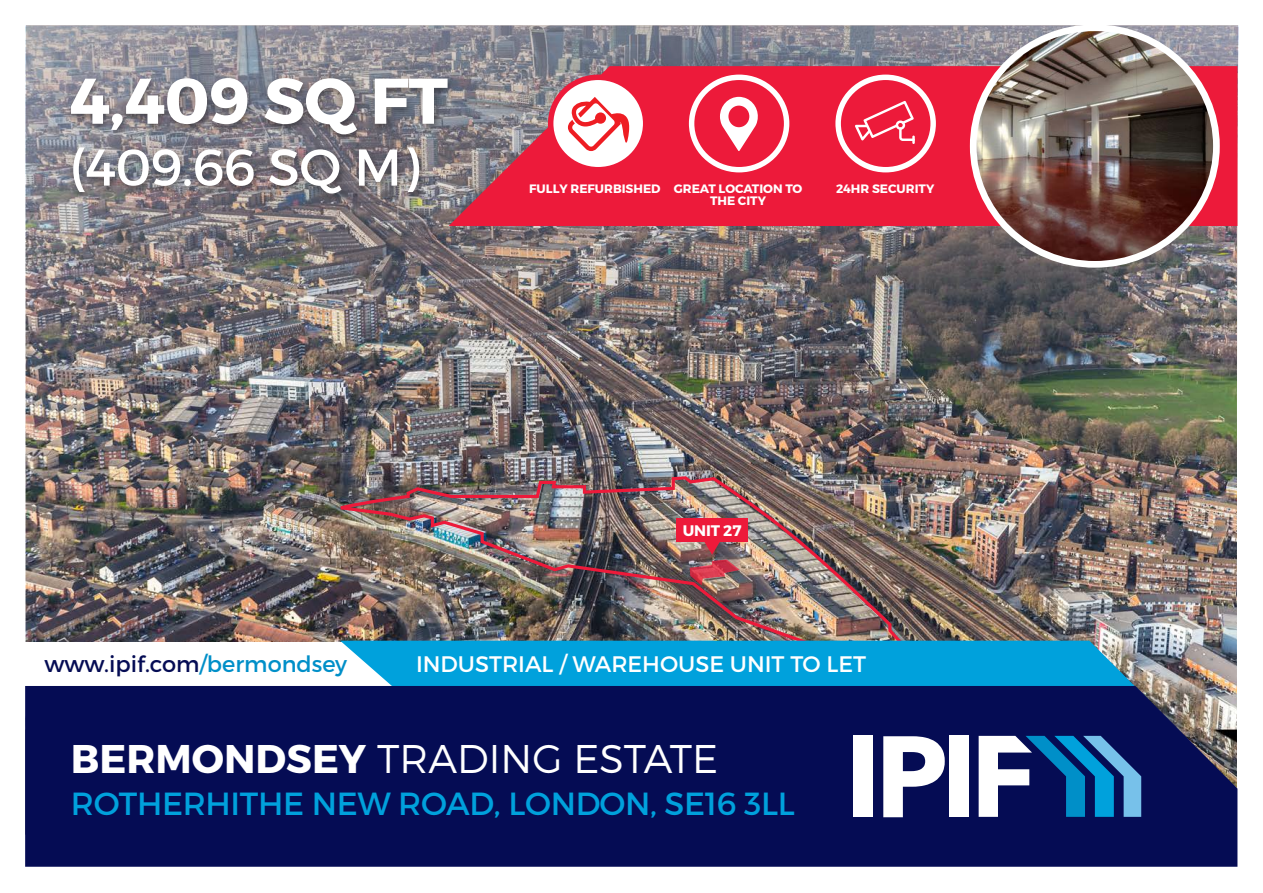
<style>
.page{position:relative;width:1263px;height:893px;background:#fff}
.page>*{position:absolute;margin:0;border:0;box-sizing:border-box;transform-origin:0 0}
.t1{font:700 64.5px "Montserrat";letter-spacing:-.01em;color:#fff}
.t2{font:51.6px "Montserrat";letter-spacing:-.01em;color:#fff}
.t3{font:300 40.05px "Montserrat";color:#fff}
.t4{font:31.95px "Montserrat";letter-spacing:-.01em;color:#00a1dc}
.t5{font:22.5px "Montserrat";color:#fff}
.t6{font:22.5px "Montserrat";color:#050c54}
.t7{font:700 15.3px "Montserrat";letter-spacing:-.01em;color:#fff}
.t8{font:700 12.15px/12.1px "Montserrat";color:#fff;text-align:center}
.s1{color:#008fc8}
.s2{font-weight:700}
</style>
<div class="page">
<img style="left:26px;top:26px;width:1212px;height:809px">
<img style="left:337px;top:475px;width:605px;height:167px">
<img style="left:690px;top:542px;width:50px;height:43px">
<div style="left:676px;top:519px;width:72px;height:23px;background:#ed1a3a"></div>
<img style="left:26px;top:26px;width:1211px;height:439px">
<svg style="left:449px;top:66px;width:788px;height:160px;background:#dc304b"></svg>
<svg style="left:551px;top:77px;width:95px;height:93px"></svg>
<div style="left:548px;top:75px;width:100px;height:97px;border:5px solid #ed1a3a;border-radius:50%"></div>
<div style="left:692px;top:77px;width:95px;height:93px;background:#ed1a3a;border-radius:50%"></div>
<div style="left:689px;top:75px;width:100px;height:97px;border:5px solid #fff;border-radius:50%"></div>
<svg style="left:838px;top:77px;width:95px;height:93px;background:#ef3753"></svg>
<div style="left:835px;top:75px;width:101px;height:97px;border:5px solid #fff;border-radius:50%"></div>
<img style="left:973px;top:28px;width:243px;height:236px">
<div style="left:970px;top:24px;width:250px;height:244px;border:7px solid #fff;border-radius:50%"></div>
<svg style="left:568px;top:97px;width:64px;height:59px"></svg>
<div style="left:26px;top:642px;width:394px;height:74px;background:#fff"></div>
<svg style="left:340px;top:641px;width:803px;height:45px;background:#0ea3da"></svg>
<div style="left:25px;top:686px;width:1212px;height:181px;background:#050c54"></div>
<div style="left:854px;top:736px;width:19px;height:81px;background:#fff"></div>
<div style="left:949px;top:736px;width:20px;height:81px;background:#fff"></div>
<svg style="left:883px;top:736px;width:62px;height:81px"></svg>
<svg style="left:979px;top:736px;width:162px;height:81px"></svg>
<div style="left:65px;top:75px;width:391px;height:130px;background:#231f20;opacity:.53"></div>
<svg style="left:855px;top:101px;width:60px;height:43px;background:#f0455f"></svg>
<svg style="left:720px;top:97px;width:38px;height:54px"></svg>
<p class="t1" style="left:69px;top:61px;width:380px">4,409 SQ FT</p>
<p class="t2" style="left:69px;top:136px;width:351px">(409.66 SQ M)</p>
<p class="t8" style="left:529px;top:183px;width:133px">FULLY REFURBISHED</p>
<p class="t8" style="left:674px;top:182px;width:130px">GREAT LOCATION TO<br>THE CITY</p>
<p class="t8" style="left:836px;top:183px;width:100px">24HR SECURITY</p>
<p class="t7" style="left:683px;top:521px;width:60px">UNIT 27</p>
<p class="t6" style="left:45px;top:651px;width:304px">www.ipif.com<span class="s1">/bermondsey</span></p>
<p class="t5" style="left:416px;top:651px;width:452px">INDUSTRIAL / WAREHOUSE UNIT TO LET</p>
<p class="t3" style="left:71px;top:734px;width:649px"><span class="s2">BERMONDSEY</span> TRADING ESTATE</p>
<p class="t4" style="left:71px;top:784px;width:726px">ROTHERHITHE NEW ROAD, LONDON, SE16 3LL</p>
</div>
